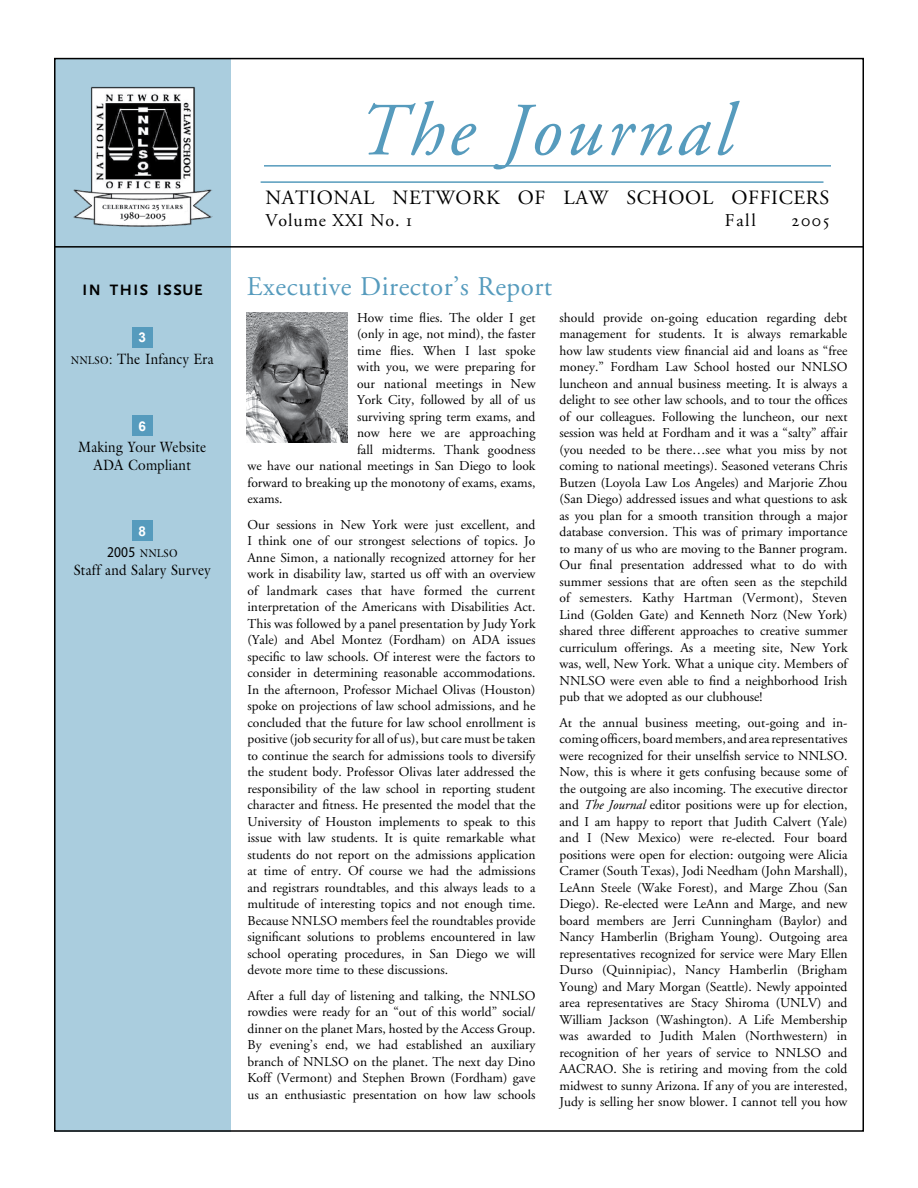
<style>
.page{position:relative;width:918px;height:1188px;background:#fff}
.page>*{position:absolute;margin:0;border:0;box-sizing:border-box;transform-origin:0 0}
.t1{font:75px "A Gar Itaw OS";letter-spacing:.05em;color:#569bbd}
.t2{font:27px "A Gar Romw OS";letter-spacing:.02em;color:#569bbd}
.t3{font:20.25px "A Gar Romw OS";letter-spacing:.03em;color:#000}
.t4{font:18px "A Gar Romw OS";letter-spacing:.05em;color:#000}
.t5{font:700 15.75px "Scala Sans";letter-spacing:.1em;color:#000}
.t6{font:15px/18px "Galliard";letter-spacing:.015em;color:#000;text-align:center;scale:.9 1}
.t7{font:13.5px/16.5px "A Gar Romw OS";color:#000;text-align:justify}
.t8{font:700 13.5px "Arial";color:#fff}
.t9{font:11.25px "Galliard";letter-spacing:.02em;color:#000;scale:.9 1}
.s1{font-family:"A Gar Itaw OS"}
.s2{font-size:11.25px}
.s3{font-family:"Myriad Pro";font-size:15px}
</style>
<div class="page">
<div style="left:54px;top:58px;width:177px;height:1073px;background:#aacdde"></div>
<hr style="left:54px;top:246px;width:810px;height:2px;background:#000">
<hr style="left:261px;top:181px;width:563px;height:2px;background:#569bbd">
<hr style="left:264px;top:165px;width:567px;height:2px;background:#569bbd">
<div style="left:132px;top:327px;width:21px;height:21px;background:#569bbd"></div>
<img style="left:246px;top:312px;width:102px;height:130px">
<div style="left:132px;top:416px;width:21px;height:20px;background:#569bbd"></div>
<img style="left:73px;top:86px;width:140px;height:141px">
<div style="left:132px;top:520px;width:21px;height:21px;background:#569bbd"></div>
<h1 class="t1" style="left:354px;top:91px;width:377px">The Journal</h1>
<h3 class="t3" style="left:265px;top:187px;width:566px">national network of law school officers</h3>
<h3 class="t4" style="left:265px;top:210px;width:148px">Volume XXI No. 1</h3>
<h3 class="t4" style="left:725px;top:210px;width:32px">Fall</h3>
<h3 class="t4" style="left:791px;top:210px;width:39px">2005</h3>
<p class="t5" style="left:83px;top:281px;width:121px">IN THIS ISSUE</p>
<h2 class="t2" style="left:247px;top:272px;width:307px">Executive Director’s Report</h2>
<p class="t8" style="left:139px;top:330px;width:9px">3</p>
<p class="t7" style="left:357px;top:310px;width:180px">How time flies. The older I get</p>
<p class="t7" style="left:357px;top:326px;width:180px">(only in age, not mind), the faster</p>
<p class="t7" style="left:357px;top:343px;width:180px">time flies. When I last spoke</p>
<p class="t7" style="left:357px;top:359px;width:180px">with you, we were preparing for</p>
<p class="t7" style="left:357px;top:376px;width:180px">our national meetings in New</p>
<p class="t7" style="left:357px;top:392px;width:180px">York City, followed by all of us</p>
<p class="t7" style="left:357px;top:409px;width:180px">surviving spring term exams, and</p>
<p class="t7" style="left:357px;top:425px;width:180px">now here we are approaching</p>
<p class="t7" style="left:357px;top:442px;width:180px">fall midterms. Thank goodness</p>
<p class="t7" style="left:248px;top:458px;width:289px">we have our national meetings in San Diego to look</p>
<p class="t7" style="left:248px;top:475px;width:289px">forward to breaking up the monotony of exams, exams,</p>
<p class="t7" style="left:248px;top:491px;width:36px">exams.</p>
<p class="t7" style="left:248px;top:517px;width:290px">Our sessions in New York were just excellent, and I think one of our strongest selections of topics. Jo Anne Simon, a nationally recognized attorney for her work in disability law, started us off with an overview of landmark cases that have formed the current interpretation of the Americans with Disabilities Act.<br>This was followed by a panel presentation by Judy York (Yale) and Abel Montez (Fordham) on ADA issues specific to law schools. Of interest were the factors to consider in determining reasonable accommodations.<br>In the afternoon, Professor Michael Olivas (Houston) spoke on projections of law school admissions, and he concluded that the future for law school enrollment is positive (job security for all of us), but care must be taken to continue the search for admissions tools to diversify the student body. Professor Olivas later addressed the responsibility of the law school in reporting student character and fitness. He presented the model that the University of Houston implements to speak to this issue with law students. It is quite remarkable what students do not report on the admissions application at time of entry. Of course we had the admissions and registrars roundtables, and this always leads to a multitude of interesting topics and not enough time.<br>Because NNLSO members feel the roundtables provide significant solutions to problems encountered in law school operating procedures, in San Diego we will devote more time to these discussions.</p>
<p class="t7" style="left:248px;top:988px;width:290px">After a full day of listening and talking, the NNLSO rowdies were ready for an “out of this world” social/ dinner on the planet Mars, hosted by the Access Group.<br>By evening’s end, we had established an auxiliary branch of NNLSO on the planet. The next day Dino Koff (Vermont) and Stephen Brown (Fordham) gave us an enthusiastic presentation on how law schools</p>
<p class="t7" style="left:560px;top:310px;width:290px">should provide on-going education regarding debt management for students. It is always remarkable how law students view financial aid and loans as “free money.” Fordham Law School hosted our NNLSO luncheon and annual business meeting. It is always a delight to see other law schools, and to tour the offices of our colleagues. Following the luncheon, our next session was held at Fordham and it was a “salty” affair (you needed to be there…see what you miss by not coming to national meetings). Seasoned veterans Chris Butzen (Loyola Law Los Angeles) and Marjorie Zhou (San Diego) addressed issues and what questions to ask as you plan for a smooth transition through a major database conversion. This was of primary importance to many of us who are moving to the Banner program.<br>Our final presentation addressed what to do with summer sessions that are often seen as the stepchild of semesters. Kathy Hartman (Vermont), Steven Lind (Golden Gate) and Kenneth Norz (New York) shared three different approaches to creative summer curriculum offerings. As a meeting site, New York was, well, New York. What a unique city. Members of NNLSO were even able to find a neighborhood Irish pub that we adopted as our clubhouse!</p>
<p class="t7" style="left:560px;top:715px;width:290px">At the annual business meeting, out-going and in&shy;coming officers, board members, and area representatives were recognized for their unselfish service to NNLSO.<br>Now, this is where it gets confusing because some of the outgoing are also incoming. The executive director and <span class="s1">The Journal</span> editor positions were up for election, and I am happy to report that Judith Calvert (Yale) and I (New Mexico) were re-elected. Four board positions were open for election: outgoing were Alicia Cramer (South Texas), Jodi Needham (John Marshall), LeAnn Steele (Wake Forest), and Marge Zhou (San Diego). Re-elected were LeAnn and Marge, and new board members are Jerri Cunningham (Baylor) and Nancy Hamberlin (Brigham Young). Outgoing area representatives recognized for service were Mary Ellen Durso (Quinnipiac), Nancy Hamberlin (Brigham Young) and Mary Morgan (Seattle). Newly appointed area representatives are Stacy Shiroma (UNLV) and William Jackson (Washington). A Life Membership was awarded to Judith Malen (Northwestern) in recognition of her years of service to NNLSO and AACRAO. She is retiring and moving from the cold midwest to sunny Arizona. If any of you are interested, Judy is selling her snow blower. I cannot tell you how</p>
<p class="t6" style="left:71px;top:349px;width:160px"><span class="s2">nnlso</span>: The Infancy Era</p>
<p class="t8" style="left:139px;top:418px;width:9px">6</p>
<p class="t6" style="left:78px;top:438px;width:144px">Making Your Website<br>ADA Compliant</p>
<p class="t8" style="left:139px;top:523px;width:9px">8</p>
<p class="t9" style="left:107px;top:546px;width:80px"><span class="s3">2005</span> nnlso</p>
<p class="t6" style="left:74px;top:561px;width:154px">Staff and Salary Survey</p>
</div>
